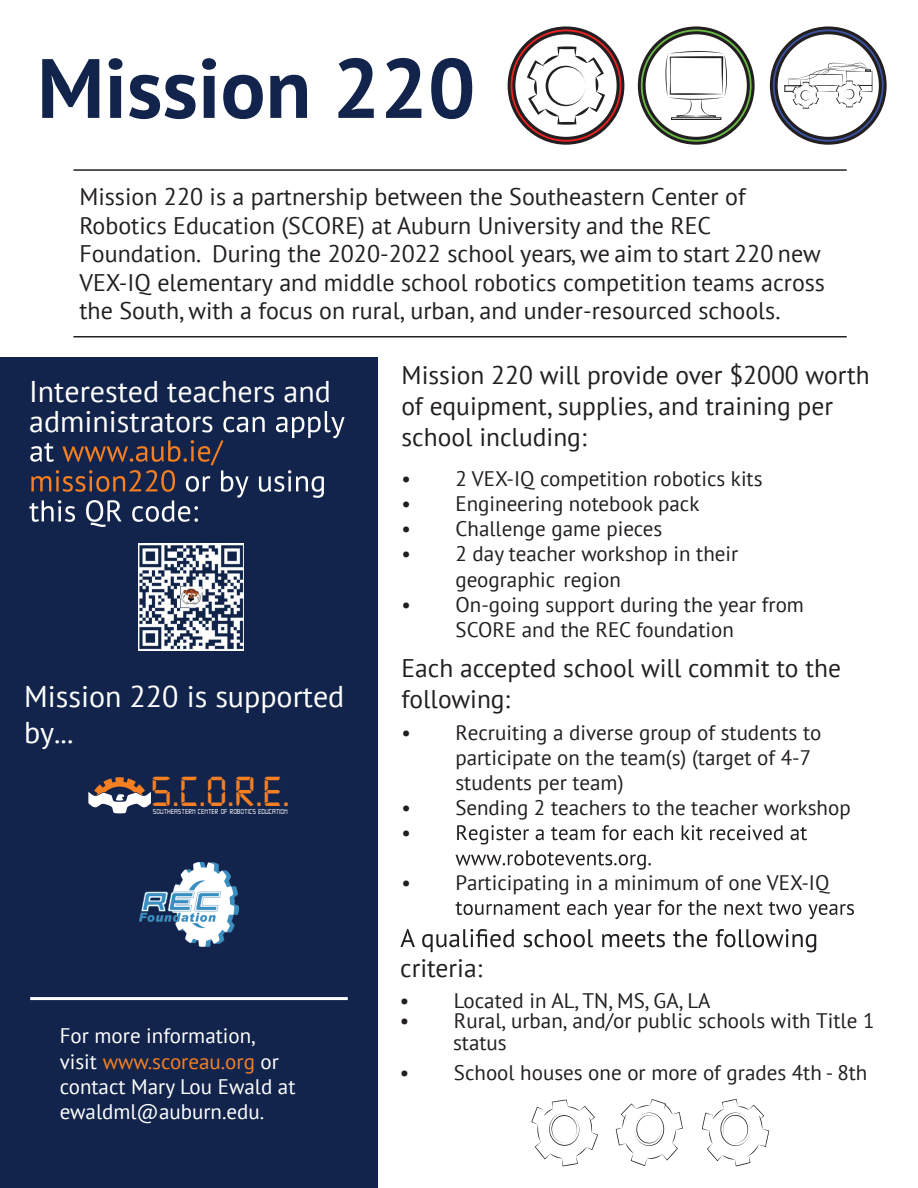
<style>
.page{position:relative;width:918px;height:1188px;background:#fff}
.page>*{position:absolute;margin:0;border:0;box-sizing:border-box;transform-origin:0 0}
.t1{font:700 84px "PT Sans";color:#12244b}
.t2{font:44.55px "Digital 7";color:#f58024}
.t3{font:30px/30px "PT Sans";color:#fff}
.t4{font:25.5px/30.6px "PT Sans";color:#231f20}
.t5{font:24px/28.5px "PT Sans";color:#231f20}
.t6{font:21px/25.2px "PT Sans";color:#231f20}
.t7{font:21px/25.2px "PT Sans";color:#fff}
.t8{font:7.65px "Digital 7";color:#fff}
.s1{color:#f58023}
</style>
<div class="page">
<div style="left:0;top:357px;width:378px;height:831px;background:#12244b"></div>
<svg style="left:457px;top:825px;width:350px;height:19px"></svg>
<svg style="left:456px;top:851px;width:195px;height:19px"></svg>
<svg style="left:456px;top:900px;width:398px;height:19px"></svg>
<svg style="left:400px;top:929px;width:416px;height:23px"></svg>
<svg style="left:616px;top:1099px;width:67px;height:67px"></svg>
<svg style="left:531px;top:1100px;width:67px;height:66px"></svg>
<svg style="left:702px;top:1099px;width:67px;height:67px"></svg>
<hr style="left:73px;top:169px;width:774px;height:2px;background:#231f20">
<hr style="left:73px;top:336px;width:774px;height:2px;background:#231f20">
<svg style="left:639px;top:28px;width:114px;height:115px"></svg>
<div style="left:638px;top:26px;width:117px;height:119px;border:3px solid #231f20;border-radius:50%"></div>
<div style="left:644px;top:33px;width:104px;height:105px;background:#fff;border-radius:50%"></div>
<div style="left:643px;top:31px;width:107px;height:109px;border:3px solid #231f20;border-radius:50%"></div>
<svg style="left:665px;top:51px;width:62px;height:66px"></svg>
<div style="left:671px;top:117px;width:50px;height:3px;border:1px solid #231f20"></div>
<svg style="left:509px;top:28px;width:114px;height:115px"></svg>
<div style="left:508px;top:26px;width:116px;height:119px;border:3px solid #231f20;border-radius:50%"></div>
<svg style="left:514px;top:33px;width:104px;height:105px"></svg>
<div style="left:512px;top:31px;width:108px;height:109px;border:3px solid #231f20;border-radius:50%"></div>
<svg style="left:527px;top:46px;width:78px;height:79px"></svg>
<svg style="left:771px;top:28px;width:114px;height:115px"></svg>
<div style="left:770px;top:26px;width:117px;height:119px;border:3px solid #231f20;border-radius:50%"></div>
<div style="left:776px;top:33px;width:104px;height:105px;background:#fff;border-radius:50%"></div>
<div style="left:775px;top:31px;width:107px;height:109px;border:3px solid #231f20;border-radius:50%"></div>
<svg style="left:784px;top:63px;width:88px;height:46px"></svg>
<hr style="left:30px;top:997px;width:318px;height:3px;background:#fff">
<svg style="left:29px;top:411px;width:316px;height:116px"></svg>
<svg style="left:88px;top:777px;width:63px;height:36px"></svg>
<img style="left:139px;top:862px;width:100px;height:84px">
<img style="left:138px;top:544px;width:105px;height:107px">
<h1 class="t1" style="left:37px;top:33px;width:440px">Mission 220</h1>
<p class="t5" style="left:79px;top:182px;width:747px">Mission 220 is a partnership between the Southeastern Center of Robotics Education (SCORE) at Auburn University and the REC Foundation. During the 2020-2022 school years, we aim to start 220 new VEX-IQ elementary and middle school robotics competition teams across the South, with a focus on rural, urban, and under-resourced schools.</p>
<h3 class="t3" style="left:29px;top:376px;width:303px">Interested teachers and administrators</h3>
<h3 class="t3" style="left:24px;top:677px;width:322px;line-height:36px">Mission 220 is supported by...</h3>
<h2 class="t2" style="left:151px;top:772px;width:140px">S.C.O.R.E.</h2>
<p class="t8" style="left:153px;top:808px;width:136px">SOUTHEASTERN CENTER OF ROBOTICS EDUCATION</p>
<p class="t7" style="left:60px;top:1023px;width:237px">For more information, visit <span class="s1">www.scoreau.org</span> or contact Mary Lou Ewald at ewaldml@auburn.edu.</p>
<p class="t4" style="left:402px;top:360px;width:470px">Mission 220 will provide over $2000 worth of equipment, supplies, and training per school including:</p>
<p class="t6" style="left:402px;top:465px;width:363px">• 2 VEX-IQ competition robotics kits</p>
<p class="t6" style="left:402px;top:490px;width:299px">• Engineering notebook pack</p>
<p class="t6" style="left:402px;top:516px;width:262px">• Challenge game pieces</p>
<p class="t6" style="left:456px;top:541px;width:284px;text-indent:-54px">• 2 day teacher workshop in their geographic region</p>
<p class="t6" style="left:456px;top:591px;width:350px;text-indent:-54px">• On-going support during the year from<br>SCORE and the REC foundation</p>
<p class="t4" style="left:402px;top:652px;width:441px">Each accepted school will commit to the following:</p>
<p class="t6" style="left:455px;top:720px;width:368px;text-indent:-54px">• Recruiting a diverse group of students to participate on the team(s) (target of 4-7 students per team)</p>
<p class="t6" style="left:401px;top:795px;width:451px;line-height:24.8px">• Sending 2 teachers to the teacher workshop •</p>
<p class="t6" style="left:401px;top:870px;width:430px">• Participating in a minimum of one VEX-IQ</p>
<p class="t4" style="left:400px;top:952px;width:84px">criteria:</p>
<p class="t6" style="left:400px;top:987px;width:312px">• Located in AL, TN, MS, GA, LA</p>
<p class="t6" style="left:453px;top:1010px;width:423px;line-height:21.5px;text-indent:-53px">• Rural, urban, and/or public schools with Title 1 status</p>
<p class="t6" style="left:400px;top:1060px;width:469px">• School houses one or more of grades 4th - 8th</p>
</div>
